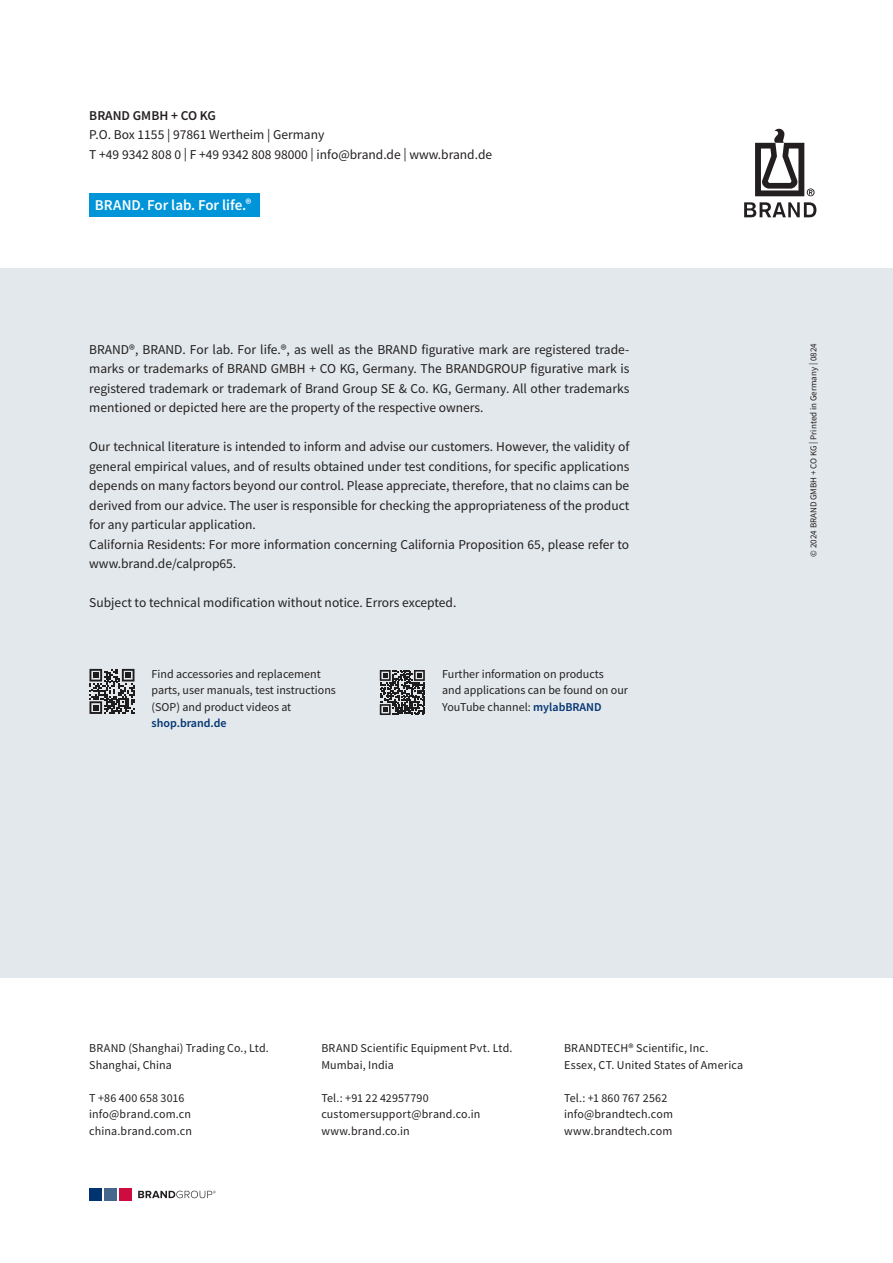
<style>
.page{position:relative;width:893px;height:1263px;background:#fff}
.page>*{position:absolute;margin:0;border:0;box-sizing:border-box;transform-origin:0 0}
.t1{font:600 15px "Source Sans Pro";letter-spacing:-.005em;color:#fff}
.t2{font:13.5px/19.5px "Source Sans Pro";color:#231f20}
.t3{font:600 13.5px "Source Sans Pro";color:#231f20}
.t4{font:12px/16.5px "Source Sans Pro";letter-spacing:.005em;color:#231f20}
.t5{font:600 12px "Source Sans Pro";color:#013371}
.t6{font:9px "Source Sans Pro";color:#231f20}
.s1{font-size:13.35px}
.s2{font-weight:600;color:#013371}
</style>
<div class="page">
<div style="left:89px;top:193px;width:170px;height:24px;background:#0095d9"></div>
<svg style="left:744px;top:202px;width:72px;height:15px"></svg>
<svg style="left:755px;top:129px;width:60px;height:67px"></svg>
<div style="left:0;top:268px;width:893px;height:709px;background:#e2e8eb"></div>
<svg style="left:138px;top:1191px;width:78px;height:7px"></svg>
<div style="left:120px;top:1188px;width:12px;height:13px;background:#cd0d40"></div>
<div style="left:105px;top:1188px;width:12px;height:13px;background:#44678b"></div>
<div style="left:90px;top:1188px;width:12px;height:13px;background:#013371"></div>
<svg style="left:380px;top:670px;width:45px;height:45px"></svg>
<svg style="left:90px;top:668px;width:45px;height:46px"></svg>
<svg style="left:89px;top:669px;width:45px;height:45px"></svg>
<p class="t3" style="left:89px;top:106px;width:128px">BRAND GMBH + CO KG</p>
<p class="t2" style="left:89px;top:125px;width:404px">P.O. Box 1155 | 97861 Wertheim | Germany<br>T +49 9342 808 0 | F +49 9342 808 98000 | info@brand.de | www.brand.de</p>
<p class="t1" style="left:95px;top:195px;width:158px">BRAND. For lab. For life.<span class="s1">®</span></p>
<p class="t2" style="left:89px;top:339px;width:542px;text-align:justify">BRAND®, BRAND. For lab. For life.®, as well as the BRAND figurative mark are registered trade&shy;marks or trademarks of BRAND GMBH + CO KG, Germany. The BRANDGROUP figurative mark is registered trademark or trademark of Brand Group SE &amp; Co. KG, Germany. All other trademarks mentioned or depicted here are the property of the respective owners.</p>
<p class="t2" style="left:89px;top:437px;width:542px">Our technical literature is intended to inform and advise our customers. However, the validity of general empirical values, and of results obtained under test conditions, for specific applications depends on many factors beyond our control. Please appreciate, therefore, that no claims can be derived from our advice. The user is responsible for checking the appropriateness of the product for any particular application.<br>California Residents: For more information concerning California Proposition 65, please refer to www.brand.de/calprop65.</p>
<p class="t2" style="left:89px;top:593px;width:369px">Subject to technical modification without notice. Errors excepted.</p>
<p class="t4" style="left:152px;top:665px;width:186px">Find accessories and replacement parts, user manuals, test instructions (SOP) and product videos at</p>
<p class="t5" style="left:152px;top:715px;width:77px">shop.brand.de</p>
<p class="t4" style="left:442px;top:665px;width:187px">Further information on products<br>and applications can be found on our<br>YouTube channel: <span class="s2">mylabBRAND</span></p>
<p class="t6" style="left:808px;top:557px;width:215px;rotate:-90deg">© 2024 BRAND GMBH + CO KG | Printed in Germany | 0824</p>
<p class="t4" style="left:89px;top:1040px;width:181px">BRAND (Shanghai) Trading Co., Ltd.<br>Shanghai, China</p>
<p class="t4" style="left:89px;top:1089px;width:104px">T +86 400 658 3016 info@brand.com.cn china.brand.com.cn</p>
<p class="t4" style="left:321px;top:1040px;width:193px">BRAND Scientific Equipment Pvt. Ltd.<br>Mumbai, India</p>
<p class="t4" style="left:321px;top:1089px;width:161px">Tel.: +91 22 42957790 customersupport@brand.co.in www.brand.co.in</p>
<p class="t4" style="left:564px;top:1040px;width:181px">BRANDTECH® Scientific, Inc.<br>Essex, CT. United States of America</p>
<p class="t4" style="left:564px;top:1089px;width:110px">Tel.: +1 860 767 2562 info@brandtech.com www.brandtech.com</p>
</div>
